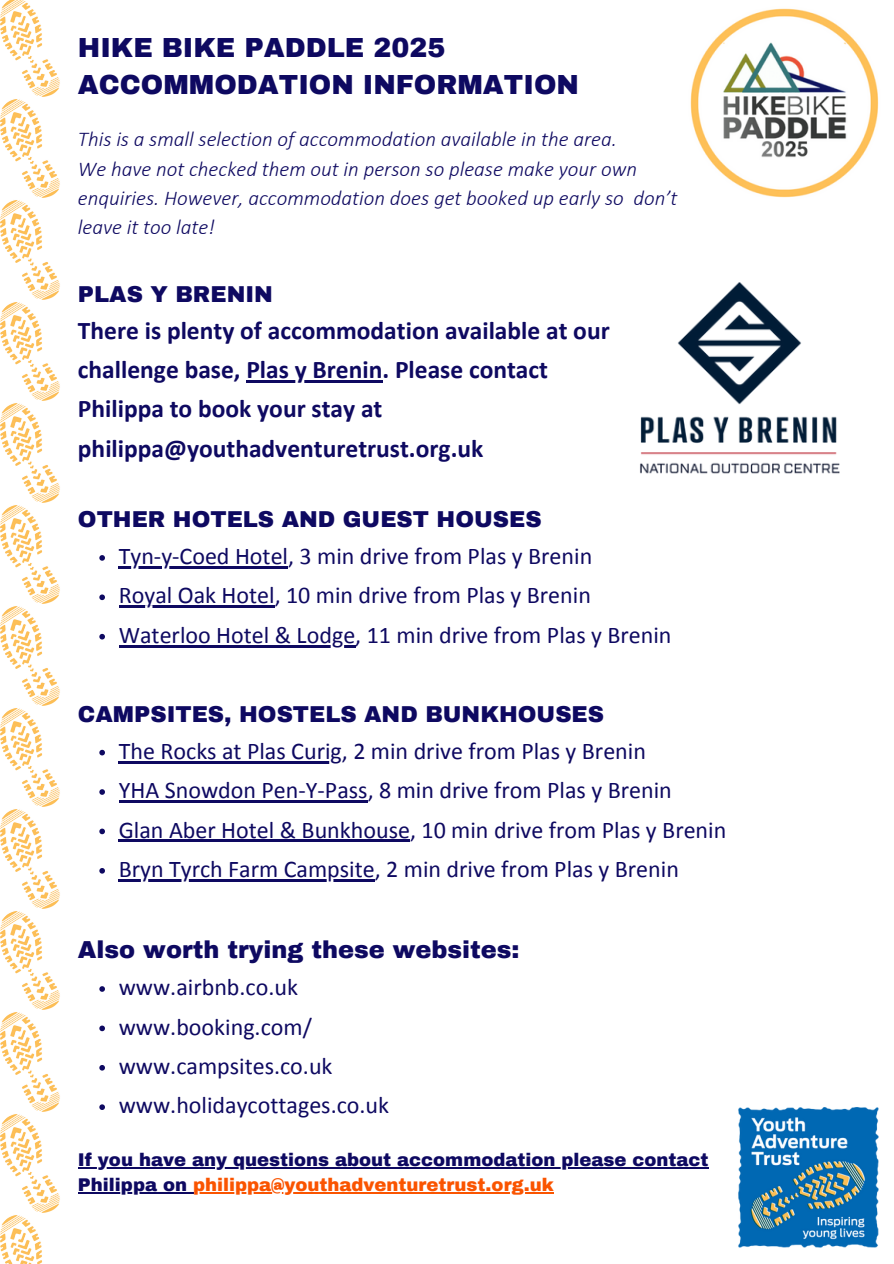
<style>
.page{position:relative;width:894px;height:1264px;background:#fff}
.page>*{position:absolute;margin:0;border:0;box-sizing:border-box;transform-origin:0 0}
.t1{font:900 27px/37.2px "Archivo";color:#0e0961}
.t2{font:700 25.5px/39.3px "Calibri";color:#0e0961}
.t3{font:24px "Calibri";color:#0e0961}
.t4{font:900 24px "Archivo";color:#0e0961}
.t5{font:900 22.5px "Archivo";color:#0e0961}
.t6{font:italic 300 21px/29.2px "Calibri";color:#0e0961}
.t7{font:900 18px "Archivo";color:#0e0961}
.t8{font:900 18px "Archivo";color:#fa5400}
.s1{color:#0e0961}
</style>
<div class="page">
<img style="left:0;top:0;width:60px;height:1263px">
<img style="left:738px;top:1107px;width:141px;height:141px">
<svg style="left:99px;top:555px;width:6px;height:5px"></svg>
<hr style="left:119px;top:566px;width:169px;height:2px;background:#0e0961">
<svg style="left:99px;top:594px;width:6px;height:6px"></svg>
<hr style="left:119px;top:605px;width:155px;height:3px;background:#0e0961">
<svg style="left:99px;top:634px;width:6px;height:5px"></svg>
<hr style="left:119px;top:645px;width:236px;height:2px;background:#0e0961">
<svg style="left:99px;top:749px;width:6px;height:6px"></svg>
<hr style="left:119px;top:761px;width:223px;height:2px;background:#0e0961">
<svg style="left:99px;top:789px;width:6px;height:5px"></svg>
<hr style="left:119px;top:800px;width:248px;height:2px;background:#0e0961">
<svg style="left:99px;top:828px;width:6px;height:6px"></svg>
<hr style="left:119px;top:839px;width:291px;height:3px;background:#0e0961">
<svg style="left:99px;top:868px;width:6px;height:5px"></svg>
<hr style="left:119px;top:879px;width:256px;height:2px;background:#0e0961">
<svg style="left:99px;top:986px;width:6px;height:5px"></svg>
<svg style="left:99px;top:1025px;width:6px;height:6px"></svg>
<svg style="left:99px;top:1065px;width:6px;height:5px"></svg>
<svg style="left:99px;top:1104px;width:6px;height:5px"></svg>
<img style="left:690px;top:8px;width:189px;height:190px">
<img style="left:640px;top:282px;width:198px;height:192px">
<hr style="left:246px;top:380px;width:136px;height:2px;background:#0e0961">
<hr style="left:78px;top:1167px;width:630px;height:1px;background:#0e0961">
<hr style="left:78px;top:1192px;width:115px;height:1px;background:#0e0961">
<hr style="left:193px;top:1192px;width:360px;height:1px;background:#fa5400">
<h1 class="t1" style="left:78px;top:29px;width:502px">HIKE BIKE PADDLE 2025<br>ACCOMMODATION INFORMATION</h1>
<p class="t6" style="left:78px;top:126px;width:600px">This is a small selection of accommodation available in the area.<br>We have not checked them out in person so please make your own enquiries. However, accommodation does get booked up early so don’t leave it too late!</p>
<h5 class="t5" style="left:78px;top:282px;width:196px">PLAS Y BRENIN</h5>
<h5 class="t2" style="left:78px;top:312px;width:533px">There is plenty of accommodation available at our challenge base, Plas y Brenin. Please contact</h5>
<h2 class="t2" style="left:78px;top:391px;width:407px">Philippa to book your stay at philippa@youthadventuretrust.org.uk</h2>
<p class="t5" style="left:78px;top:507px;width:465px">OTHER HOTELS AND GUEST HOUSES</p>
<p class="t3" style="left:119px;top:546px;width:475px">Tyn-y-Coed Hotel, 3 min drive from Plas y Brenin</p>
<p class="t3" style="left:119px;top:585px;width:473px">Royal Oak Hotel, 10 min drive from Plas y Brenin</p>
<p class="t3" style="left:119px;top:625px;width:554px">Waterloo Hotel &amp; Lodge, 11 min drive from Plas y Brenin</p>
<p class="t5" style="left:78px;top:702px;width:527px">CAMPSITES, HOSTELS AND BUNKHOUSES</p>
<p class="t3" style="left:119px;top:740px;width:528px">The Rocks at Plas Curig, 2 min drive from Plas y Brenin</p>
<p class="t3" style="left:119px;top:780px;width:554px">YHA Snowdon Pen-Y-Pass, 8 min drive from Plas y Brenin</p>
<p class="t3" style="left:119px;top:819px;width:609px">Glan Aber Hotel &amp; Bunkhouse, 10 min drive from Plas y Brenin</p>
<p class="t3" style="left:119px;top:859px;width:561px">Bryn Tyrch Farm Campsite, 2 min drive from Plas y Brenin</p>
<p class="t4" style="left:78px;top:937px;width:443px">Also worth trying these websites:</p>
<p class="t3" style="left:119px;top:977px;width:181px">www.airbnb.co.uk</p>
<p class="t3" style="left:119px;top:1016px;width:195px">www.booking.com/</p>
<p class="t3" style="left:119px;top:1055px;width:215px">www.campsites.co.uk</p>
<p class="t3" style="left:119px;top:1095px;width:272px">www.holidaycottages.co.uk</p>
<h3 class="t7" style="left:78px;top:1150px;width:632px">If you have any questions about accommodation please contact</h3>
<p class="t8" style="left:78px;top:1175px;width:477px"><span class="s1">Philippa on</span> philippa@youthadventuretrust.org.uk</p>
</div>
